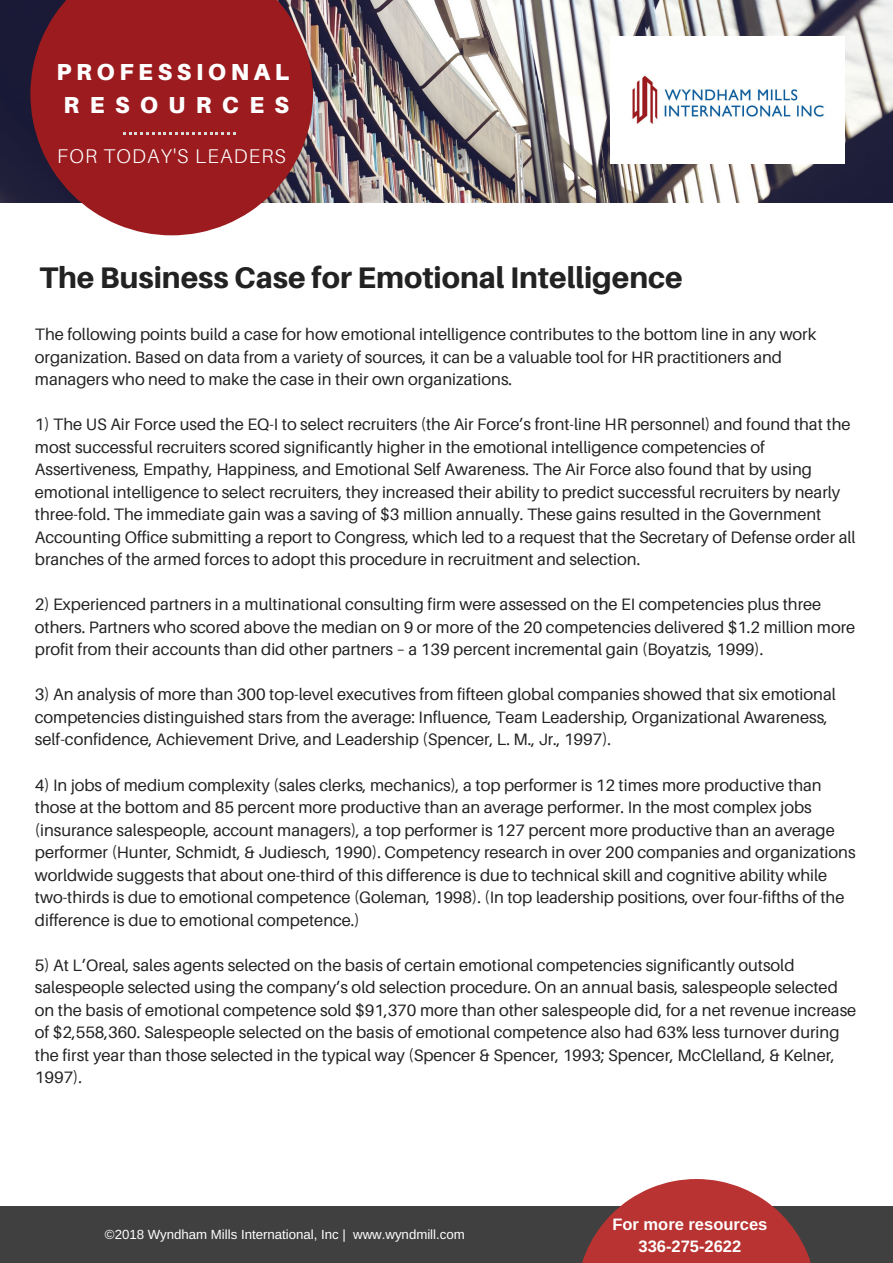
<style>
.page{position:relative;width:893px;height:1263px;background:#fff}
.page>*{position:absolute;margin:0;border:0;box-sizing:border-box;transform-origin:0 0}
.t1{font:800 29.85px "Aileron";color:#222}
.t2{font:900 23.25px/32.7px "Aileron";letter-spacing:.2em;color:#fff;text-align:center}
.t3{font:300 19.8px "Aileron";letter-spacing:.06em;color:#fff}
.t4{font:16.5px/22.5px "Aileron";color:#222}
.t5{font:700 16.5px/22.5px "Arimo";color:#fff;text-align:center}
.t6{font:13.2px "Arimo";color:#fff}
</style>
<div class="page">
<img style="left:0;top:0;width:893px;height:203px">
<svg style="left:30px;top:0;width:283px;height:235px;background:#9b2f34"></svg>
<div style="left:0;top:1206px;width:893px;height:57px;background:#404040"></div>
<svg style="left:582px;top:1179px;width:229px;height:84px"></svg>
<div style="left:610px;top:36px;width:234px;height:127px;background:#fff"></div>
<img style="left:631px;top:75px;width:193px;height:49px">
<svg style="left:123px;top:132px;width:113px;height:3px"></svg>
<h2 class="t2" style="left:57px;top:55px;width:234px">PROFESSIONAL<br>RESOURCES</h2>
<p class="t3" style="left:57px;top:144px;width:230px">FOR TODAY'S LEADERS</p>
<h1 class="t1" style="left:39px;top:259px;width:645px">The Business Case for Emotional Intelligence</h1>
<p class="t4" style="left:35px;top:323px;width:783px">The following points build a case for how emotional intelligence contributes to the bottom line in any work organization. Based on data from a variety of sources, it can be a valuable tool for HR practitioners and managers who need to make the case in their own organizations.</p>
<p class="t4" style="left:35px;top:413px;width:822px">1) The US Air Force used the EQ-I to select recruiters (the Air Force’s front-line HR personnel) and found that the most successful recruiters scored significantly higher in the emotional intelligence competencies of Assertiveness, Empathy, Happiness, and Emotional Self Awareness. The Air Force also found that by using emotional intelligence to select recruiters, they increased their ability to predict successful recruiters by nearly three-fold. The immediate gain was a saving of $3 million annually. These gains resulted in the Government Accounting Office submitting a report to Congress, which led to a request that the Secretary of Defense order all branches of the armed forces to adopt this procedure in recruitment and selection.</p>
<p class="t4" style="left:35px;top:593px;width:822px">2) Experienced partners in a multinational consulting firm were assessed on the EI competencies plus three others. Partners who scored above the median on 9 or more of the 20 competencies delivered $1.2 million more profit from their accounts than did other partners – a 139 percent incremental gain (Boyatzis, 1999).</p>
<p class="t4" style="left:35px;top:683px;width:802px">3) An analysis of more than 300 top-level executives from fifteen global companies showed that six emotional competencies distinguished stars from the average: Influence, Team Leadership, Organizational Awareness, self-confidence, Achievement Drive, and Leadership (Spencer, L. M., Jr., 1997).</p>
<p class="t4" style="left:35px;top:773px;width:822px">4) In jobs of medium complexity (sales clerks, mechanics), a top performer is 12 times more productive than those at the bottom and 85 percent more productive than an average performer. In the most complex jobs (insurance salespeople, account managers), a top performer is 127 percent more productive than an average performer (Hunter, Schmidt, &amp; Judiesch, 1990). Competency research in over 200 companies and organizations worldwide suggests that about one-third of this difference is due to technical skill and cognitive ability while two-thirds is due to emotional competence (Goleman, 1998). (In top leadership positions, over four-fifths of the difference is due to emotional competence.)</p>
<p class="t4" style="left:35px;top:953px;width:823px">5) At L’Oreal, sales agents selected on the basis of certain emotional competencies significantly outsold salespeople selected using the company’s old selection procedure. On an annual basis, salespeople selected on the basis of emotional competence sold $91,370 more than other salespeople did, for a net revenue increase of $2,558,360. Salespeople selected on the basis of emotional competence also had 63% less turnover during the first year than those selected in the typical way (Spencer &amp; Spencer, 1993; Spencer, McClelland, &amp; Kelner, 1997).</p>
<p class="t6" style="left:105px;top:1227px;width:361px">©2018 Wyndham Mills International, Inc | www.wyndmill.com</p>
<p class="t5" style="left:612px;top:1213px;width:157px">For more resources<br>336-275-2622</p>
</div>
